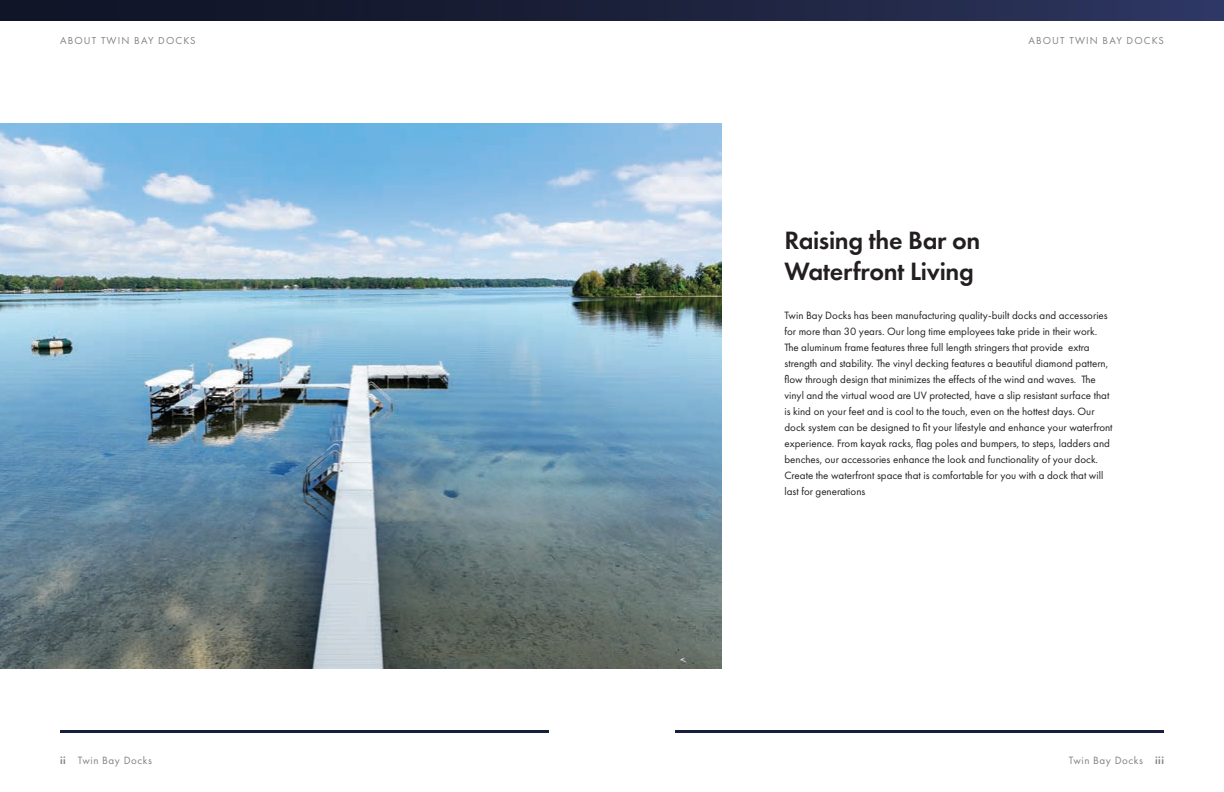
<style>
.page{position:relative;width:1224px;height:792px;background:#fff}
.page>*{position:absolute;margin:0;border:0;box-sizing:border-box;transform-origin:0 0}
.t1{font:600 26px/31.2px "Futura PT";letter-spacing:-.01em;color:#231f20}
.t2{font:11px/16px "Futura PT";color:#231f20}
.t3{font:11px "Futura PT";letter-spacing:.05em;color:#808285}
.t4{font:10.5px "Futura PT";letter-spacing:.11em;color:#808285}
.s1{font-weight:600}
</style>
<div class="page">
<img style="left:0;top:123px;width:721px;height:546px">
<div style="left:0;top:0;width:1224px;height:21px;background:linear-gradient(to right,#0d101f,#2c355d)"></div>
<hr style="left:675px;top:730px;width:489px;height:3px;background:#161f3b">
<hr style="left:60px;top:730px;width:489px;height:3px;background:#161f3b">
<p class="t4" style="left:60px;top:34px;width:137px">ABOUT TWIN BAY DOCKS</p>
<p class="t4" style="left:1028px;top:34px;width:137px">ABOUT TWIN BAY DOCKS</p>
<h1 class="t1" style="left:784px;top:224px;width:197px">Raising the Bar on<br>Waterfront Living</h1>
<p class="t2" style="left:784px;top:307px;width:330px">Twin Bay Docks has been manufacturing quality-built docks and accessories for more than 30 years. Our long time employees take pride in their work.<br>The aluminum frame features three full length stringers that provide extra strength and stability. The vinyl decking features a beautiful diamond pattern, flow through design that minimizes the effects of the wind and waves. The vinyl and the virtual wood are UV protected, have a slip resistant surface that is kind on your feet and is cool to the touch, even on the hottest days. Our dock system can be designed to fit your lifestyle and enhance your waterfront experience. From kayak racks, flag poles and bumpers, to steps, ladders and benches, our accessories enhance the look and functionality of your dock.<br>Create the waterfront space that is comfortable for you with a dock that will last for generations</p>
<p class="t3" style="left:60px;top:754px;width:93px"><span class="s1">ii</span> Twin Bay Docks</p>
<p class="t3" style="left:1069px;top:754px;width:97px">Twin Bay Docks <span class="s1">iii</span></p>
</div>
